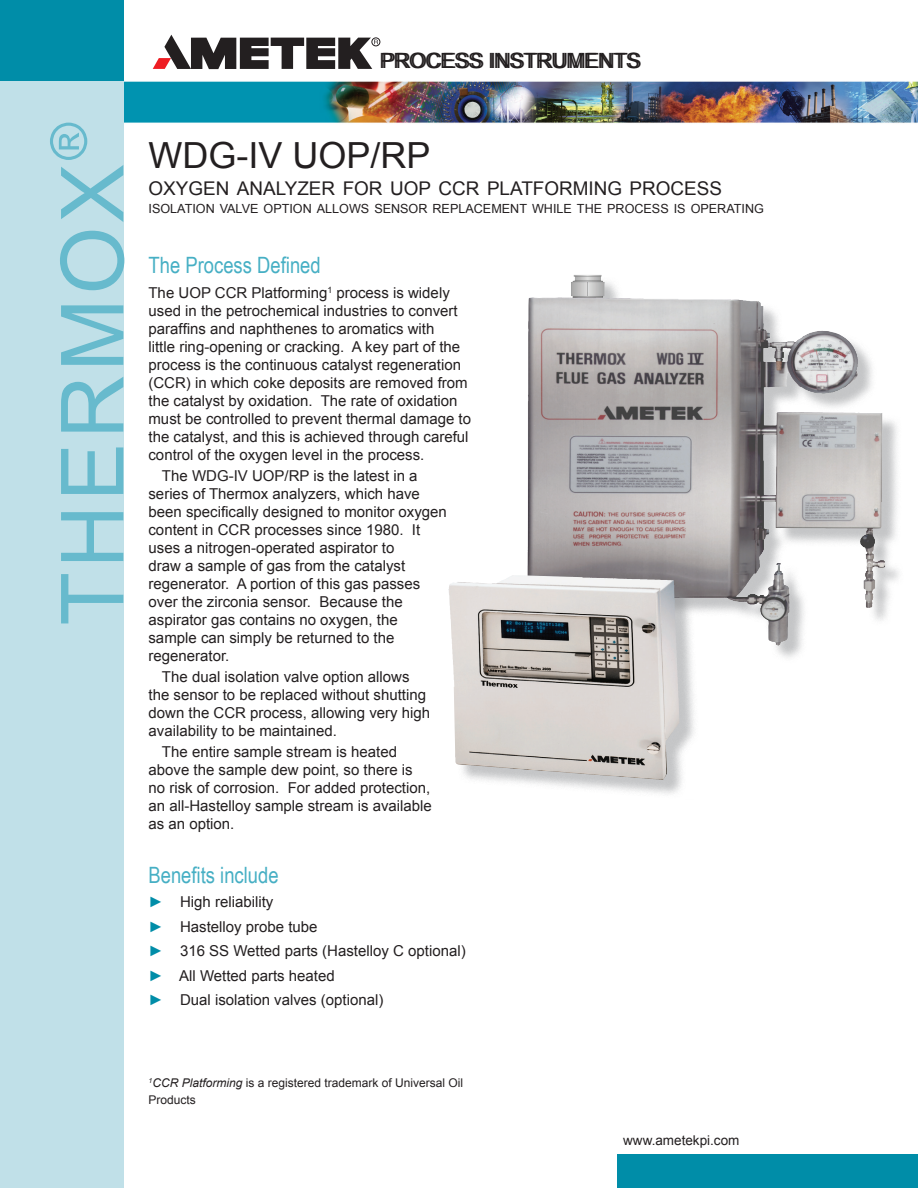
<style>
.page{position:relative;width:918px;height:1188px;background:#fff}
.page>*{position:absolute;margin:0;border:0;box-sizing:border-box;transform-origin:0 0}
.t1{font:87px "Arial";letter-spacing:.05em;color:#67bacd}
.t2{font:36px "Arial";color:#231f20}
.t3{font:22.5px "Arial Narrow";color:#46afc4}
.t4{font:21px "Arial";color:#231f20}
.t5{font:18.9px "Arial";color:#231f20}
.t6{font:15px/18px "Arial";color:#231f20}
.t7{font:13.5px "Arial";color:#231f20}
.t8{font:12.6px "Arial";color:#231f20}
.t9{font:12px/16.5px "Arial";color:#231f20}
.s1{font-weight:700;color:#008da8}
.s2{color:#008da8}
.s3{font-style:italic}
</style>
<div class="page">
<img style="left:0;top:34px;width:918px;height:89px">
<div style="left:0;top:82px;width:124px;height:1106px;background:#c0e0e8"></div>
<div style="left:372px;top:38px;width:8px;height:8px;border:1px solid #231f20;border-radius:50%"></div>
<svg style="left:153px;top:35px;width:225px;height:34px"></svg>
<div style="left:617px;top:1154px;width:301px;height:34px;background:#008da8"></div>
<div style="left:0;top:0;width:124px;height:81px;background:#008da8"></div>
<div style="left:530px;top:277px;width:374px;height:387px;background:#8a8c8f;opacity:.51"></div>
<img style="left:527px;top:275px;width:263px;height:371px">
<div style="left:451px;top:556px;width:261px;height:259px;background:#8a8c8f;opacity:.51"></div>
<img style="left:448px;top:548px;width:247px;height:232px">
<h1 class="t1" style="left:36px;top:626px;width:504px;rotate:-90deg">THERMOX<sup>®</sup></h1>
<h3 class="t4" style="left:380px;top:47px;width:262px">PROCESS INSTRUMENTS</h3>
<h2 class="t2" style="left:148px;top:132px;width:284px">WDG-IV UOP/RP</h2>
<p class="t5" style="left:148px;top:176px;width:575px">OXYGEN ANALYZER FOR UOP CCR PLATFORMING PROCESS</p>
<p class="t8" style="left:148px;top:201px;width:617px">ISOLATION VALVE OPTION ALLOWS SENSOR REPLACEMENT WHILE THE PROCESS IS OPERATING</p>
<h3 class="t3" style="left:148px;top:248px;width:174px">The Process Defined</h3>
<p class="t6" style="left:148px;top:284px;width:324px">The UOP CCR Platforming<sup>1</sup> process is widely used in the petrochemical industries to convert paraffins and naphthenes to aromatics with<br>little ring-opening or cracking. A key part of the process is the continuous catalyst regeneration (CCR) in which coke deposits are removed from the catalyst by oxidation. The rate of oxidation must be controlled to prevent thermal damage to the catalyst, and this is achieved through careful control of the oxygen level in the process.</p>
<p class="t6" style="left:148px;top:467px;width:300px;text-indent:13px">The WDG-IV UOP/RP is the latest in a series of Thermox analyzers, which have been specifically designed to monitor oxygen content in CCR processes since 1980. It uses a nitrogen-operated aspirator to<br>draw a sample of gas from the catalyst regenerator. A portion of this gas passes over the zirconia sensor. Because the aspirator gas contains no oxygen, the sample can simply be returned to the regenerator.</p>
<p class="t6" style="left:148px;top:668px;width:283px;text-indent:13px">The dual isolation valve option allows the sensor to be replaced without shutting down the CCR process, allowing very high availability to be maintained.</p>
<p class="t6" style="left:148px;top:743px;width:285px;text-indent:13px">The entire sample stream is heated above the sample dew point, so there is no risk of corrosion. For added protection, an all-Hastelloy sample stream is available as an option.</p>
<h3 class="t3" style="left:148px;top:858px;width:132px">Benefits include</h3>
<p class="t6" style="left:148px;top:890px;width:319px;line-height:24.5px"><span class="s1">►</span> High reliability<br><span class="s1">►</span> Hastelloy probe tube<br><span class="s2">►</span> 316 SS Wetted parts (Hastelloy C optional) <span class="s2">►</span> All Wetted parts heated<br><span class="s2">►</span> Dual isolation valves (optional)</p>
<p class="t9" style="left:148px;top:1075px;width:316px"><sup>1</sup><span class="s3">CCR Platforming</span> is a registered trademark of Universal Oil<br>Products</p>
<p class="t7" style="left:623px;top:1131px;width:118px">www.ametekpi.com</p>
</div>
